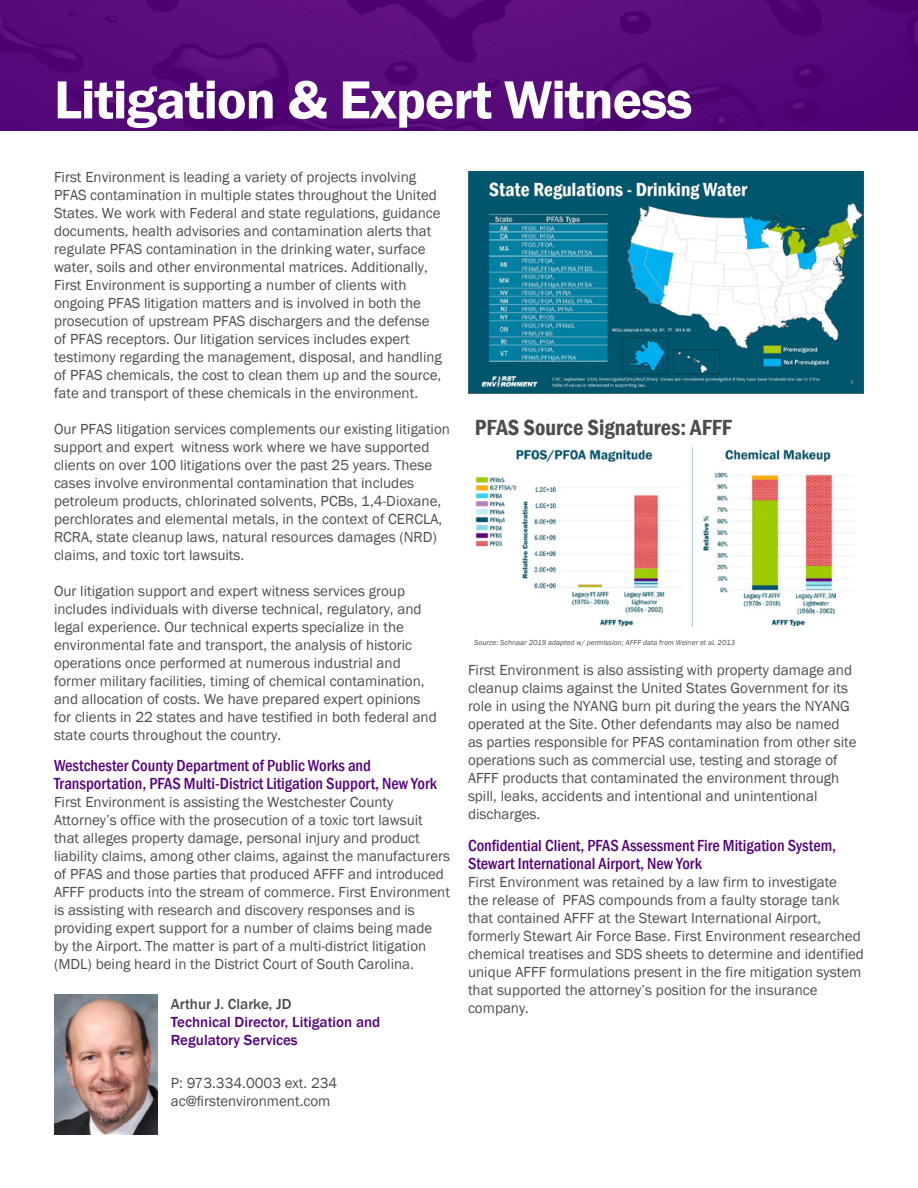
<style>
.page{position:relative;width:918px;height:1188px;background:#fff}
.page>*{position:absolute;margin:0;border:0;box-sizing:border-box;transform-origin:0 0}
.t1{font:600 55.5px "Franklin Gothic";letter-spacing:-.02em;color:#fff}
.t2{font:600 condensed 22.5px "Franklin Gothic";color:#4d4d4f}
.t3{font:500 condensed 16.5px/18px "Franklin Gothic";color:#550079}
.t4{font:15px/18px "Franklin Gothic";color:#4d4d4f}
.t5{font:500 15px/18px "Franklin Gothic";color:#550079}
.t6{font:500 15px "Franklin Gothic";color:#4d4d4f}
.t7{font:italic 7.5px "Franklin Gothic";color:#4d4d4f}
</style>
<div class="page">
<img style="left:0;top:0;width:918px;height:130px">
<img style="left:54px;top:995px;width:103px;height:139px">
<img style="left:475px;top:446px;width:379px;height:182px">
<img style="left:468px;top:171px;width:396px;height:222px">
<h1 class="t1" style="left:54px;top:66px;width:640px">Litigation &amp; Expert Witness</h1>
<p class="t4" style="left:54px;top:168px;width:389px">First Environment is leading a variety of projects involving PFAS contamination in multiple states throughout the United States. We work with Federal and state regulations, guidance documents, health advisories and contamination alerts that regulate PFAS contamination in the drinking water, surface water, soils and other environmental matrices. Additionally, First Environment is supporting a number of clients with ongoing PFAS litigation matters and is involved in both the prosecution of upstream PFAS dischargers and the defense of PFAS receptors. Our litigation services includes expert testimony regarding the management, disposal, and handling of PFAS chemicals, the cost to clean them up and the source, fate and transport of these chemicals in the environment.</p>
<p class="t4" style="left:54px;top:420px;width:397px">Our PFAS litigation services complements our existing litigation support and expert witness work where we have supported clients on over 100 litigations over the past 25 years. These cases involve environmental contamination that includes petroleum products, chlorinated solvents, PCBs, 1,4-Dioxane, perchlorates and elemental metals, in the context of CERCLA, RCRA, state cleanup laws, natural resources damages (NRD) claims, and toxic tort lawsuits.</p>
<p class="t4" style="left:54px;top:582px;width:384px">Our litigation support and expert witness services group includes individuals with diverse technical, regulatory, and legal experience. Our technical experts specialize in the environmental fate and transport, the analysis of historic operations once performed at numerous industrial and former military facilities, timing of chemical contamination, and allocation of costs. We have prepared expert opinions for clients in 22 states and have testified in both federal and state courts throughout the country.</p>
<p class="t3" style="left:54px;top:756px;width:384px">Westchester County Department of Public Works and<br>Transportation, PFAS Multi-District Litigation Support, New York</p>
<p class="t4" style="left:54px;top:793px;width:398px">First Environment is assisting the Westchester County Attorney’s office with the prosecution of a toxic tort lawsuit that alleges property damage, personal injury and product liability claims, among other claims, against the manufacturers of PFAS and those parties that produced AFFF and introduced AFFF products into the stream of commerce. First Environment is assisting with research and discovery responses and is providing expert support for a number of claims being made by the Airport. The matter is part of a multi-district litigation (MDL) being heard in the District Court of South Carolina.</p>
<p class="t6" style="left:171px;top:995px;width:122px">Arthur J. Clarke, JD</p>
<p class="t5" style="left:171px;top:1013px;width:211px">Technical Director, Litigation and<br>Regulatory Services</p>
<p class="t4" style="left:171px;top:1074px;width:168px">P: 973.334.0003 ext. 234 ac@firstenvironment.com</p>
<h2 class="t2" style="left:475px;top:412px;width:258px">PFAS Source Signatures: AFFF</h2>
<p class="t7" style="left:474px;top:638px;width:263px">Source: Schnaar 2019 adapted w/ permission; AFFF data from Weiner et al. 2013</p>
<p class="t4" style="left:468px;top:662px;width:390px">First Environment is also assisting with property damage and cleanup claims against the United States Government for its role in using the NYANG burn pit during the years the NYANG operated at the Site. Other defendants may also be named as parties responsible for PFAS contamination from other site operations such as commercial use, testing and storage of AFFF products that contaminated the environment through spill, leaks, accidents and intentional and unintentional discharges.</p>
<p class="t3" style="left:468px;top:836px;width:370px">Confidential Client, PFAS Assessment Fire Mitigation System,<br>Stewart International Airport, New York</p>
<p class="t4" style="left:468px;top:873px;width:398px">First Environment was retained by a law firm to investigate<br>the release of PFAS compounds from a faulty storage tank that contained AFFF at the Stewart International Airport, formerly Stewart Air Force Base. First Environment researched chemical treatises and SDS sheets to determine and identified unique AFFF formulations present in the fire mitigation system that supported the attorney’s position for the insurance company.</p>
</div>
